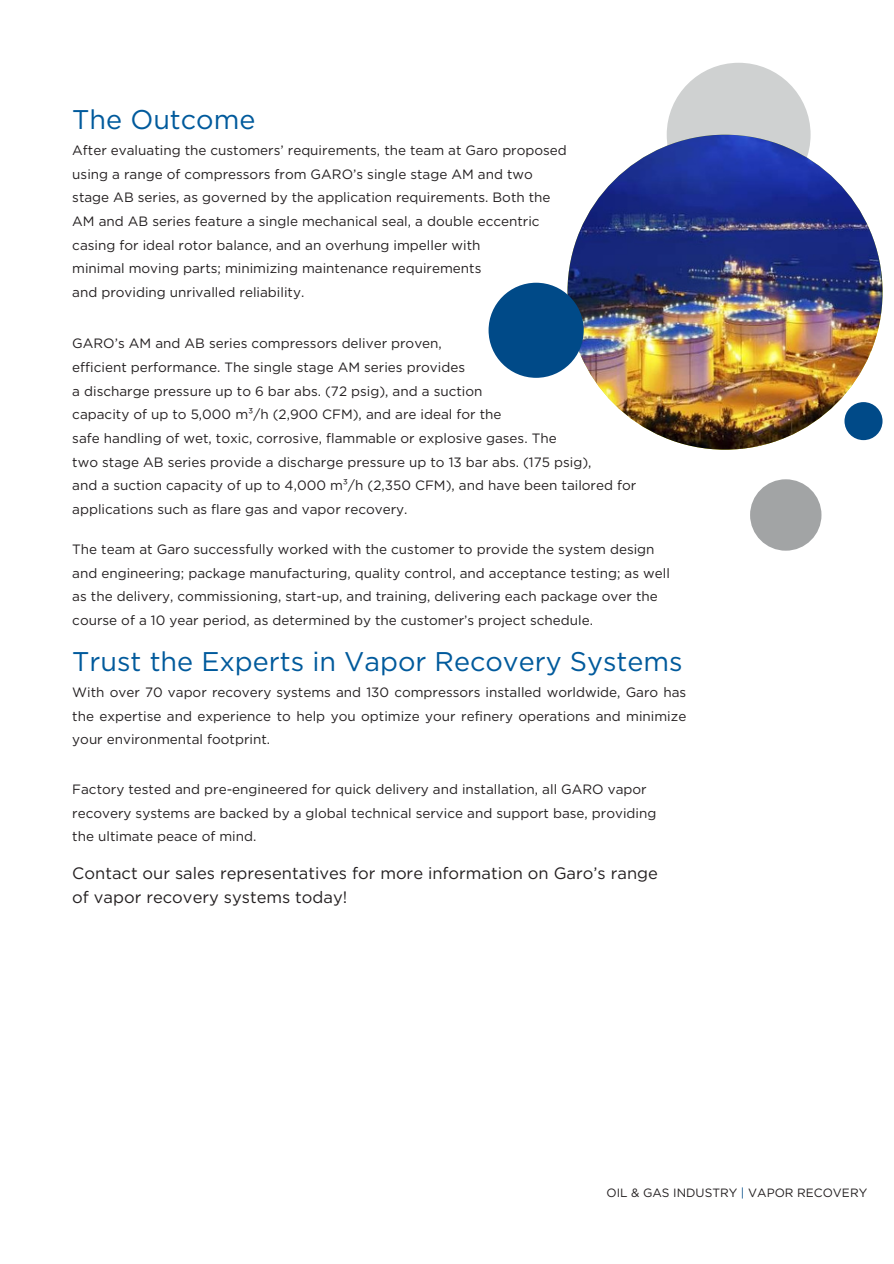
<style>
.page{position:relative;width:894px;height:1264px;background:#fff}
.page>*{position:absolute;margin:0;border:0;box-sizing:border-box;transform-origin:0 0}
.t1{font:27px "Gotham";color:#005a9c}
.t2{font:16.5px/23.7px "Gotham";color:#231f20}
.t3{font:13.5px/23.7px "Gotham";color:#231f20}
.t4{font:12px "Gotham";color:#231f20}
.s1{color:#004a88}
</style>
<div class="page">
<div style="left:666px;top:63px;width:144px;height:143px;background:#cfd1d1;border-radius:50%"></div>
<div style="left:749px;top:479px;width:72px;height:71px;background:#a2a4a5;border-radius:50%"></div>
<img style="left:567px;top:135px;width:315px;height:314px;border-radius:50%">
<div style="left:488px;top:283px;width:95px;height:95px;background:#004a88;border-radius:50%"></div>
<div style="left:844px;top:402px;width:38px;height:38px;background:#004a88;border-radius:50%"></div>
<h2 class="t1" style="left:72px;top:103px;width:184px">The Outcome</h2>
<h2 class="t3" style="left:72px;top:138px;width:496px">After evaluating the customers’ requirements, the team at Garo proposed using a range of compressors from GARO’s single stage AM and two stage AB series, as governed by the application requirements. Both the AM and AB series feature a single mechanical seal, a double eccentric casing for ideal rotor balance, and an overhung impeller with<br>minimal moving parts; minimizing maintenance requirements<br>and providing unrivalled reliability.</h2>
<h2 class="t3" style="left:72px;top:332px;width:565px">GARO’s AM and AB series compressors deliver proven,<br>efficient performance. The single stage AM series provides<br>a discharge pressure up to 6 bar abs. (72 psig), and a suction<br>capacity of up to 5,000 m³/h (2,900 CFM), and are ideal for the<br>safe handling of wet, toxic, corrosive, flammable or explosive gases. The<br>two stage AB series provide a discharge pressure up to 13 bar abs. (175 psig),<br>and a suction capacity of up to 4,000 m³/h (2,350 CFM), and have been tailored for applications such as flare gas and vapor recovery.</h2>
<h2 class="t3" style="left:72px;top:537px;width:599px">The team at Garo successfully worked with the customer to provide the system design and engineering; package manufacturing, quality control, and acceptance testing; as well as the delivery, commissioning, start-up, and training, delivering each package over the course of a 10 year period, as determined by the customer’s project schedule.</h2>
<h2 class="t1" style="left:72px;top:645px;width:611px">Trust the Experts in Vapor Recovery Systems</h2>
<h2 class="t3" style="left:72px;top:680px;width:615px;text-align:justify">With over 70 vapor recovery systems and 130 compressors installed worldwide, Garo has the expertise and experience to help you optimize your refinery operations and minimize your environmental footprint.</h2>
<h2 class="t3" style="left:72px;top:777px;width:585px">Factory tested and pre-engineered for quick delivery and installation, all GARO vapor recovery systems are backed by a global technical service and support base, providing the ultimate peace of mind.</h2>
<h1 class="t2" style="left:72px;top:861px;width:587px">Contact our sales representatives for more information on Garo’s range of vapor recovery systems today!</h1>
<p class="t4" style="left:606px;top:1185px;width:262px">OIL &amp; GAS INDUSTRY <span class="s1">|</span> VAPOR RECOVERY</p>
</div>
